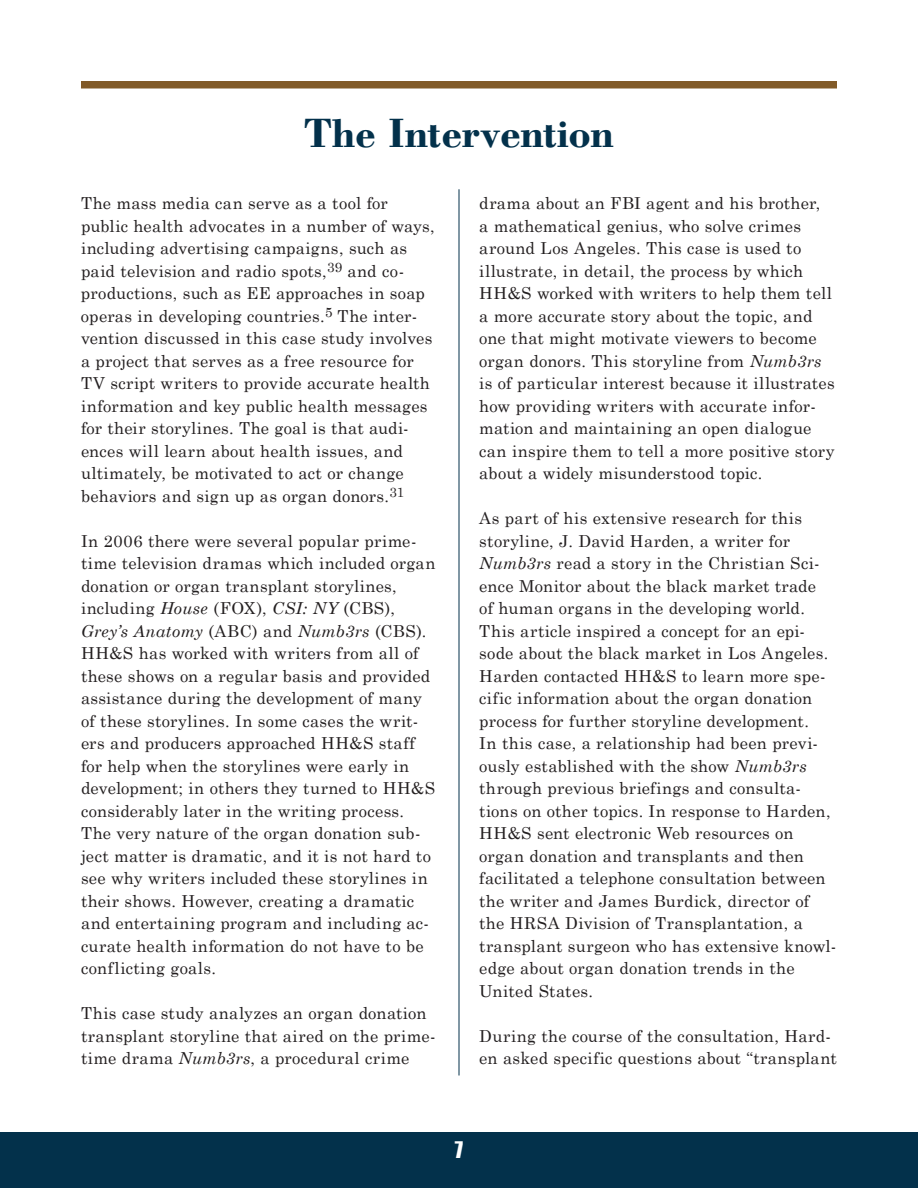
<style>
.page{position:relative;width:918px;height:1188px;background:#fff}
.page>*{position:absolute;margin:0;border:0;box-sizing:border-box;transform-origin:0 0}
.t1{font:700 42px "Bodoni";color:#03314b}
.t2{font:21px "Impact";color:#fff}
.t3{font:16.5px/22.5px "Century Schoolbook";letter-spacing:.015em;color:#231f20}
.s1{font-style:italic}
</style>
<div class="page">
<div style="left:0;top:1133px;width:918px;height:55px;background:#03314b"></div>
<div style="left:81px;top:81px;width:756px;height:7px;background:#815a28"></div>
<hr style="left:459px;top:189px;width:1px;height:887px;background:#03314b">
<h1 class="t1" style="left:304px;top:109px;width:311px">The Intervention</h1>
<p class="t3" style="left:81px;top:190px;width:355px">The mass media can serve as a tool for public health advocates in a number of ways, including advertising campaigns, such as paid television and radio spots,<sup>39</sup> and co&shy;productions, such as EE approaches in soap operas in developing countries.<sup>5</sup> The inter&shy;vention discussed in this case study involves a project that serves as a free resource for TV script writers to provide accurate health information and key public health messages for their storylines. The goal is that audi&shy;ences will learn about health issues, and ultimately, be motivated to act or change behaviors and sign up as organ donors.<sup>31</sup></p>
<p class="t3" style="left:81px;top:528px;width:356px">In 2006 there were several popular prime&shy;time television dramas which included organ donation or organ transplant storylines, including <span class="s1">House</span> (FOX), <span class="s1">CSI: NY</span> (CBS), <span class="s1">Grey’s Anatomy</span> (ABC) and <span class="s1">Numb3rs</span> (CBS).<br>HH&amp;S has worked with writers from all of these shows on a regular basis and provided assistance during the development of many of these storylines. In some cases the writ&shy;ers and producers approached HH&amp;S staff for help when the storylines were early in development; in others they turned to HH&amp;S considerably later in the writing process.<br>The very nature of the organ donation sub&shy;ject matter is dramatic, and it is not hard to see why writers included these storylines in their shows. However, creating a dramatic and entertaining program and including ac&shy;curate health information do not have to be conflicting goals.</p>
<p class="t3" style="left:81px;top:1001px;width:356px">This case study analyzes an organ donation transplant storyline that aired on the prime&shy;time drama <span class="s1">Numb3rs</span>, a procedural crime</p>
<p class="t3" style="left:479px;top:191px;width:357px">drama about an FBI agent and his brother,<br>a mathematical genius, who solve crimes around Los Angeles. This case is used to illustrate, in detail, the process by which HH&amp;S worked with writers to help them tell a more accurate story about the topic, and one that might motivate viewers to become organ donors. This storyline from <span class="s1">Numb3rs </span>is of particular interest because it illustrates how providing writers with accurate infor&shy;mation and maintaining an open dialogue can inspire them to tell a more positive story about a widely misunderstood topic.</p>
<p class="t3" style="left:479px;top:506px;width:358px">As part of his extensive research for this storyline, J. David Harden, a writer for <span class="s1">Numb3rs</span> read a story in the Christian Sci&shy;ence Monitor about the black market trade<br>of human organs in the developing world.<br>This article inspired a concept for an epi&shy;sode about the black market in Los Angeles.<br>Harden contacted HH&amp;S to learn more spe&shy;cific information about the organ donation process for further storyline development.<br>In this case, a relationship had been previ&shy;ously established with the show <span class="s1">Numb3rs </span>through previous briefings and consulta&shy;tions on other topics. In response to Harden, HH&amp;S sent electronic Web resources on organ donation and transplants and then facilitated a telephone consultation between the writer and James Burdick, director of the HRSA Division of Transplantation, a transplant surgeon who has extensive knowl&shy;edge about organ donation trends in the United States.</p>
<p class="t3" style="left:479px;top:1023px;width:359px">During the course of the consultation, Hard&shy;en asked specific questions about “transplant</p>
<p class="t2" style="left:455px;top:1134px;width:10px">7</p>
</div>
